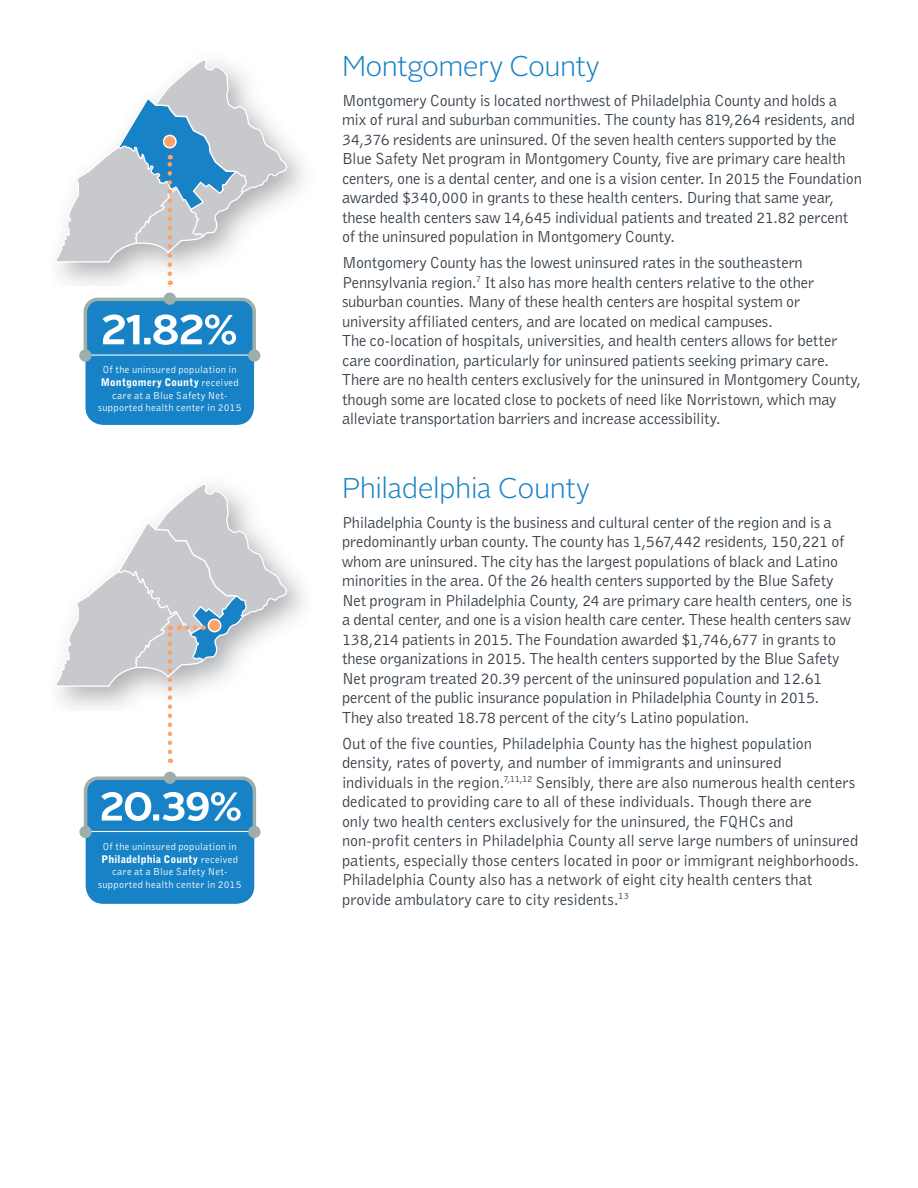
<style>
.page{position:relative;width:918px;height:1188px;background:#fff}
.page>*{position:absolute;margin:0;border:0;box-sizing:border-box;transform-origin:0 0}
.t1{font:300 28.5px "Alright Sans";letter-spacing:-.02em;color:#1782c5}
.t2{font:16.5px/19.5px "Bell Gothic";letter-spacing:-.01em;color:#333e48}
.t3{font:10.5px/12.6px "Bell Gothic";letter-spacing:.025em;color:#fff;text-align:center}
.s1{font-weight:900}
</style>
<div class="page">
<div style="left:85px;top:299px;width:169px;height:126px;background:#1782c5;border-radius:18px"></div>
<div style="left:164px;top:293px;width:12px;height:12px;background:#9eafab;border-radius:50%"></div>
<div style="left:79px;top:349px;width:13px;height:13px;background:#9eafab;border-radius:50%"></div>
<div style="left:248px;top:349px;width:12px;height:13px;background:#9eafab;border-radius:50%"></div>
<svg style="left:84px;top:298px;width:172px;height:59px"></svg>
<div style="left:86px;top:778px;width:168px;height:126px;background:#1782c5;border-radius:18px"></div>
<div style="left:164px;top:772px;width:12px;height:12px;background:#9eafab;border-radius:50%"></div>
<hr style="left:82px;top:831px;width:181px;height:1px;background:#fff">
<div style="left:248px;top:826px;width:13px;height:12px;background:#9eafab;border-radius:50%"></div>
<div style="left:79px;top:826px;width:13px;height:12px;background:#9eafab;border-radius:50%"></div>
<svg style="left:55px;top:479px;width:233px;height:273px"></svg>
<svg style="left:84px;top:776px;width:172px;height:51px"></svg>
<svg style="left:55px;top:55px;width:233px;height:231px"></svg>
<p class="t3" style="left:98px;top:363px;width:145px">Of the uninsured population in<br><span class="s1">Montgomery County</span> received care at a Blue Safety Net&shy;supported health center in 2015</p>
<p class="t3" style="left:98px;top:840px;width:145px">Of the uninsured population in<br><span class="s1">Philadelphia County</span> received care at a Blue Safety Net&shy;supported health center in 2015</p>
<h1 class="t1" style="left:342px;top:47px;width:259px">Montgomery County</h1>
<p class="t2" style="left:342px;top:90px;width:522px">Montgomery County is located northwest of Philadelphia County and holds a mix of rural and suburban communities. The county has 819,264 residents, and 34,376 residents are uninsured. Of the seven health centers supported by the Blue Safety Net program in Montgomery County, five are primary care health centers, one is a dental center, and one is a vision center. In 2015 the Foundation awarded $340,000 in grants to these health centers. During that same year, these health centers saw 14,645 individual patients and treated 21.82 percent of the uninsured population in Montgomery County.</p>
<p class="t2" style="left:342px;top:253px;width:521px">Montgomery County has the lowest uninsured rates in the southeastern Pennsylvania region.<sup>7</sup> It also has more health centers relative to the other suburban counties. Many of these health centers are hospital system or university affiliated centers, and are located on medical campuses.<br>The co-location of hospitals, universities, and health centers allows for better care coordination, particularly for uninsured patients seeking primary care.<br>There are no health centers exclusively for the uninsured in Montgomery County, though some are located close to pockets of need like Norristown, which may alleviate transportation barriers and increase accessibility.</p>
<h1 class="t1" style="left:342px;top:468px;width:250px">Philadelphia County</h1>
<p class="t2" style="left:342px;top:512px;width:511px">Philadelphia County is the business and cultural center of the region and is a predominantly urban county. The county has 1,567,442 residents, 150,221 of whom are uninsured. The city has the largest populations of black and Latino minorities in the area. Of the 26 health centers supported by the Blue Safety Net program in Philadelphia County, 24 are primary care health centers, one is a dental center, and one is a vision health care center. These health centers saw 138,214 patients in 2015. The Foundation awarded $1,746,677 in grants to these organizations in 2015. The health centers supported by the Blue Safety Net program treated 20.39 percent of the uninsured population and 12.61 percent of the public insurance population in Philadelphia County in 2015.<br>They also treated 18.78 percent of the city’s Latino population.</p>
<p class="t2" style="left:342px;top:733px;width:519px">Out of the five counties, Philadelphia County has the highest population density, rates of poverty, and number of immigrants and uninsured<br>individuals in the region.<sup>7,11,12</sup> Sensibly, there are also numerous health centers dedicated to providing care to all of these individuals. Though there are<br>only two health centers exclusively for the uninsured, the FQHCs and non-profit centers in Philadelphia County all serve large numbers of uninsured patients, especially those centers located in poor or immigrant neighborhoods.<br>Philadelphia County also has a network of eight city health centers that provide ambulatory care to city residents.<sup>13</sup></p>
</div>
